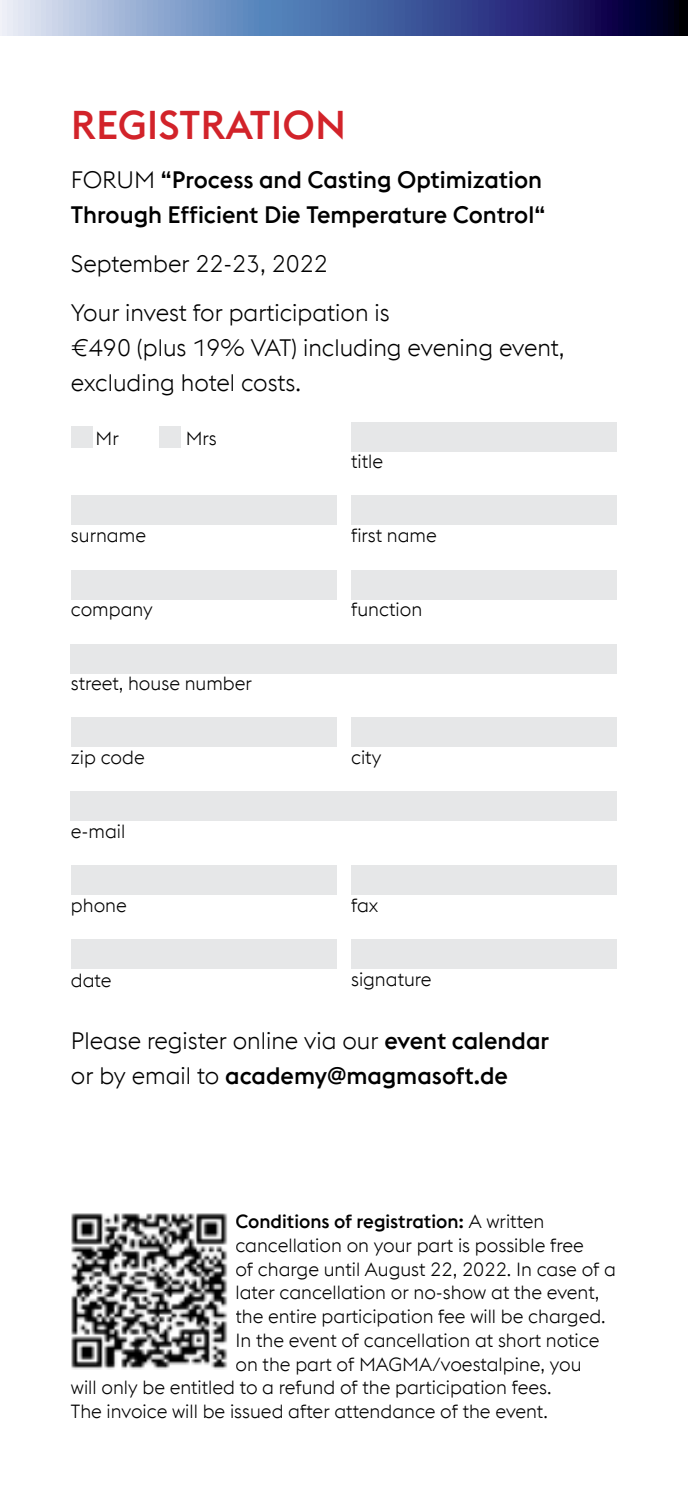
<style>
.page{position:relative;width:688px;height:1489px;background:#fff}
.page>*{position:absolute;margin:0;border:0;box-sizing:border-box;transform-origin:0 0}
.t1{font:500 40px "voestalpine";color:#d2232a}
.t2{font:300 23.75px/35px "voestalpine";color:#000}
.t3{font:500 23.75px/35px "voestalpine";color:#000}
.t4{font:300 19px "voestalpine";color:#000}
.t5{font:500 19px "voestalpine";color:#000}
.s1{font-weight:300}
.s2{font-weight:500}
</style>
<div class="page">
<div style="left:71px;top:426px;width:21px;height:22px;background:#e6e7e8"></div>
<div style="left:160px;top:426px;width:21px;height:22px;background:#e6e7e8"></div>
<div style="left:71px;top:938px;width:266px;height:30px;background:#e6e7e8"></div>
<div style="left:71px;top:864px;width:266px;height:30px;background:#e6e7e8"></div>
<div style="left:71px;top:717px;width:266px;height:30px;background:#e6e7e8"></div>
<div style="left:71px;top:570px;width:266px;height:29px;background:#e6e7e8"></div>
<div style="left:71px;top:495px;width:266px;height:30px;background:#e6e7e8"></div>
<div style="left:71px;top:791px;width:546px;height:29px;background:#e6e7e8"></div>
<div style="left:71px;top:643px;width:546px;height:30px;background:#e6e7e8"></div>
<div style="left:351px;top:864px;width:266px;height:30px;background:#e6e7e8"></div>
<div style="left:351px;top:717px;width:266px;height:30px;background:#e6e7e8"></div>
<div style="left:351px;top:570px;width:266px;height:29px;background:#e6e7e8"></div>
<div style="left:351px;top:495px;width:266px;height:30px;background:#e6e7e8"></div>
<div style="left:351px;top:422px;width:266px;height:30px;background:#e6e7e8"></div>
<svg style="left:0;top:0;width:687px;height:35px;background:#596a9f"></svg>
<img style="left:71px;top:1213px;width:157px;height:155px">
<div style="left:351px;top:938px;width:266px;height:30px;background:#e6e7e8"></div>
<h1 class="t1" style="left:71px;top:100px;width:276px">REGISTRATION</h1>
<p class="t3" style="left:71px;top:162px;width:475px"><span class="s1">FORUM</span> “Process and Casting Optimization<br>Through Efficient Die Temperature Control“</p>
<p class="t2" style="left:71px;top:239px;width:320px;line-height:49.2px">September 22-23, 2022<br>Your invest for participation is</p>
<p class="t2" style="left:71px;top:330px;width:495px">€490 (plus 19% VAT) including evening event, excluding hotel costs.</p>
<p class="t4" style="left:96px;top:427px;width:25px">Mr</p>
<p class="t4" style="left:186px;top:427px;width:33px">Mrs</p>
<p class="t4" style="left:71px;top:524px;width:77px">surname</p>
<p class="t4" style="left:71px;top:598px;width:83px">company</p>
<p class="t4" style="left:71px;top:672px;width:182px">street, house number</p>
<p class="t4" style="left:71px;top:746px;width:75px">zip code</p>
<p class="t4" style="left:71px;top:820px;width:56px">e-mail</p>
<p class="t4" style="left:71px;top:894px;width:57px">phone</p>
<p class="t4" style="left:71px;top:968px;width:42px">date</p>
<p class="t4" style="left:351px;top:450px;width:33px">title</p>
<p class="t4" style="left:351px;top:524px;width:87px">first name</p>
<p class="t4" style="left:351px;top:598px;width:73px">function</p>
<p class="t4" style="left:351px;top:746px;width:32px">city</p>
<p class="t4" style="left:351px;top:894px;width:29px">fax</p>
<p class="t4" style="left:351px;top:968px;width:82px">signature</p>
<p class="t2" style="left:71px;top:1023px;width:479px">Please register online via our <span class="s2">event calendar </span>or by email to <span class="s2">academy@magmasoft.de</span></p>
<p class="t5" style="left:235px;top:1209px;width:310px">Conditions of registration: <span class="s1">A written</span></p>
<p class="t4" style="left:235px;top:1233px;width:350px">cancellation on your part is possible free</p>
<p class="t4" style="left:235px;top:1257px;width:382px">of charge until August 22, 2022. In case of a</p>
<p class="t4" style="left:235px;top:1281px;width:365px">later cancellation or no-show at the event,</p>
<p class="t4" style="left:235px;top:1305px;width:371px">the entire participation fee will be charged.</p>
<p class="t4" style="left:235px;top:1328px;width:365px">In the event of cancellation at short notice</p>
<p class="t4" style="left:235px;top:1352px;width:347px">on the part of MAGMA/voestalpine, you</p>
<p class="t4" style="left:71px;top:1376px;width:482px">will only be entitled to a refund of the participation fees.</p>
<p class="t4" style="left:71px;top:1400px;width:478px">The invoice will be issued after attendance of the event.</p>
</div>
